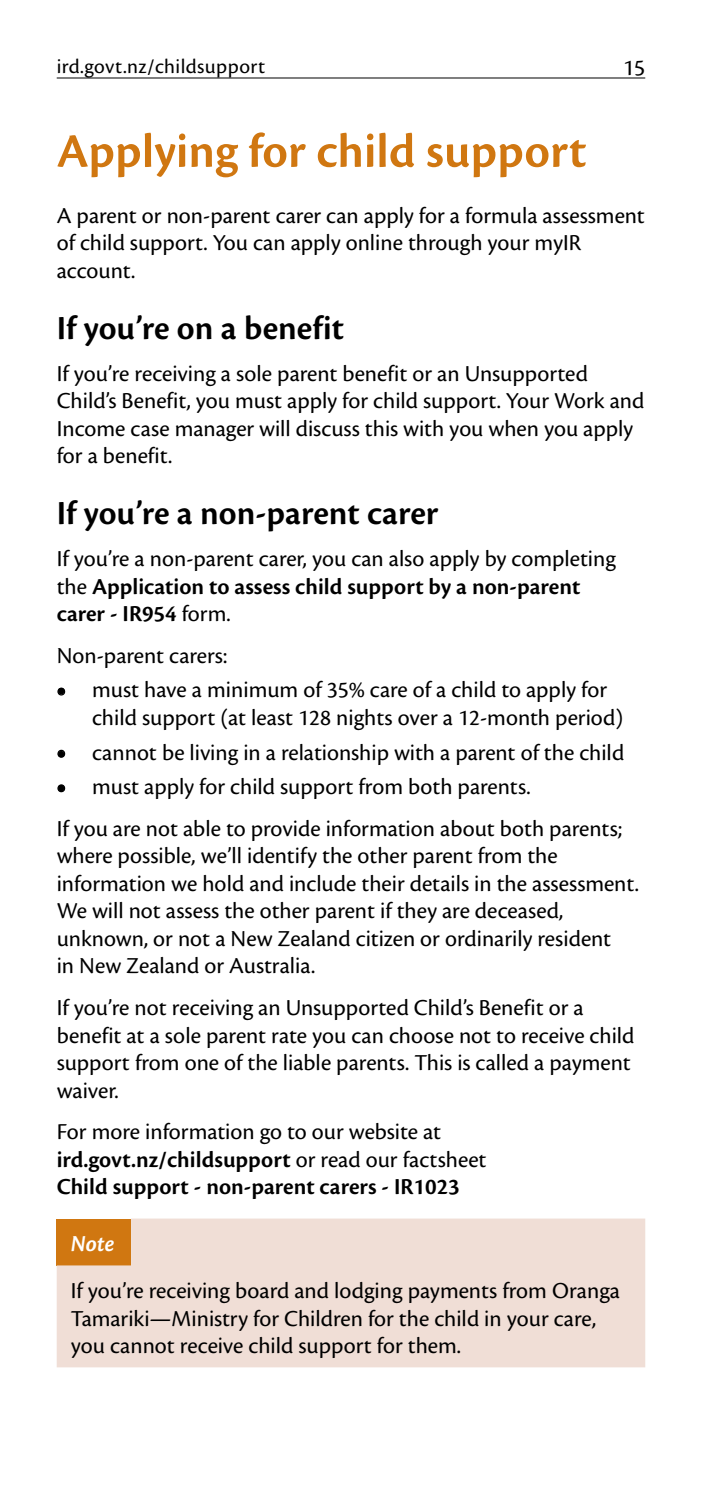
<style>
.page{position:relative;width:702px;height:1489px;background:#fff}
.page>*{position:absolute;margin:0;border:0;box-sizing:border-box;transform-origin:0 0}
.t1{font:600 50px "Cronos Pro";color:#d07711}
.t2{font:600 35px "Cronos Pro";color:#000}
.t3{font:23.75px/27.5px "Cronos Pro";color:#000}
.t4{font:600 23.75px/27.5px "Cronos Pro";color:#000}
.t5{font:italic 600 23.75px "Cronos Pro";color:#fff}
.t6{font:21.25px "Cronos Pro";letter-spacing:.02em;color:#000}
.s1{font-weight:600}
.s2{font-weight:700;font-size:25px}
.s3{font-weight:400}
</style>
<div class="page">
<hr style="left:57px;top:78px;width:588px;height:1px;background:#000">
<div style="left:57px;top:1218px;width:588px;height:149px;background:#f0ded6"></div>
<p class="t6" style="left:57px;top:54px;width:210px">ird.govt.nz/childsupport</p>
<p class="t3" style="left:623px;top:54px;width:23px">15</p>
<h1 class="t1" style="left:57px;top:122px;width:531px">Applying for child support</h1>
<p class="t3" style="left:57px;top:201px;width:589px">A parent or non-parent carer can apply for a formula assessment of child support. You can apply online through your myIR account.</p>
<h2 class="t2" style="left:57px;top:308px;width:289px">If you’re on a benefit</h2>
<p class="t3" style="left:57px;top:359px;width:589px">If you’re receiving a sole parent benefit or an Unsupported Child’s Benefit, you must apply for child support. Your Work and Income case manager will discuss this with you when you apply for a benefit.</p>
<h2 class="t2" style="left:57px;top:493px;width:383px">If you’re a non-parent carer</h2>
<p class="t3" style="left:57px;top:545px;width:560px">If you’re a non-parent carer, you can also apply by completing the <span class="s1">Application to assess child support by a non-parent carer - IR954</span> form.</p>
<p class="t3" style="left:57px;top:641px;width:172px">Non-parent carers:</p>
<p class="t3" style="left:92px;top:676px;width:532px;text-indent:-35px"><span class="s2">•</span> must have a minimum of 35% care of a child to apply for child support (at least 128 nights over a 12-month period)</p>
<p class="t3" style="left:57px;top:738px;width:569px"><span class="s2">•</span> cannot be living in a relationship with a parent of the child</p>
<p class="t3" style="left:57px;top:766px;width:567px;line-height:41.8px"><span class="s2">•</span> must apply for child support from both parents.<br>If you are not able to provide information about both parents;</p>
<p class="t3" style="left:57px;top:842px;width:583px">where possible, we’ll identify the other parent from the information we hold and include their details in the assessment.<br>We will not assess the other parent if they are deceased, unknown, or not a New Zealand citizen or ordinarily resident<br>in New Zealand or Australia.</p>
<p class="t3" style="left:57px;top:994px;width:579px">If you’re not receiving an Unsupported Child’s Benefit or a benefit at a sole parent rate you can choose not to receive child support from one of the liable parents. This is called a payment waiver.</p>
<p class="t4" style="left:57px;top:1118px;width:431px"><span class="s3">For more information go to our website at </span>ird.govt.nz/childsupport <span class="s3">or read our factsheet<br></span>Child support - non-parent carers - IR1023</p>
<p class="t5" style="left:71px;top:1230px;width:45px">Note</p>
<p class="t3" style="left:71px;top:1276px;width:550px">If you’re receiving board and lodging payments from Oranga<br>Tamariki—Ministry for Children for the child in your care, you cannot receive child support for them.</p>
</div>
